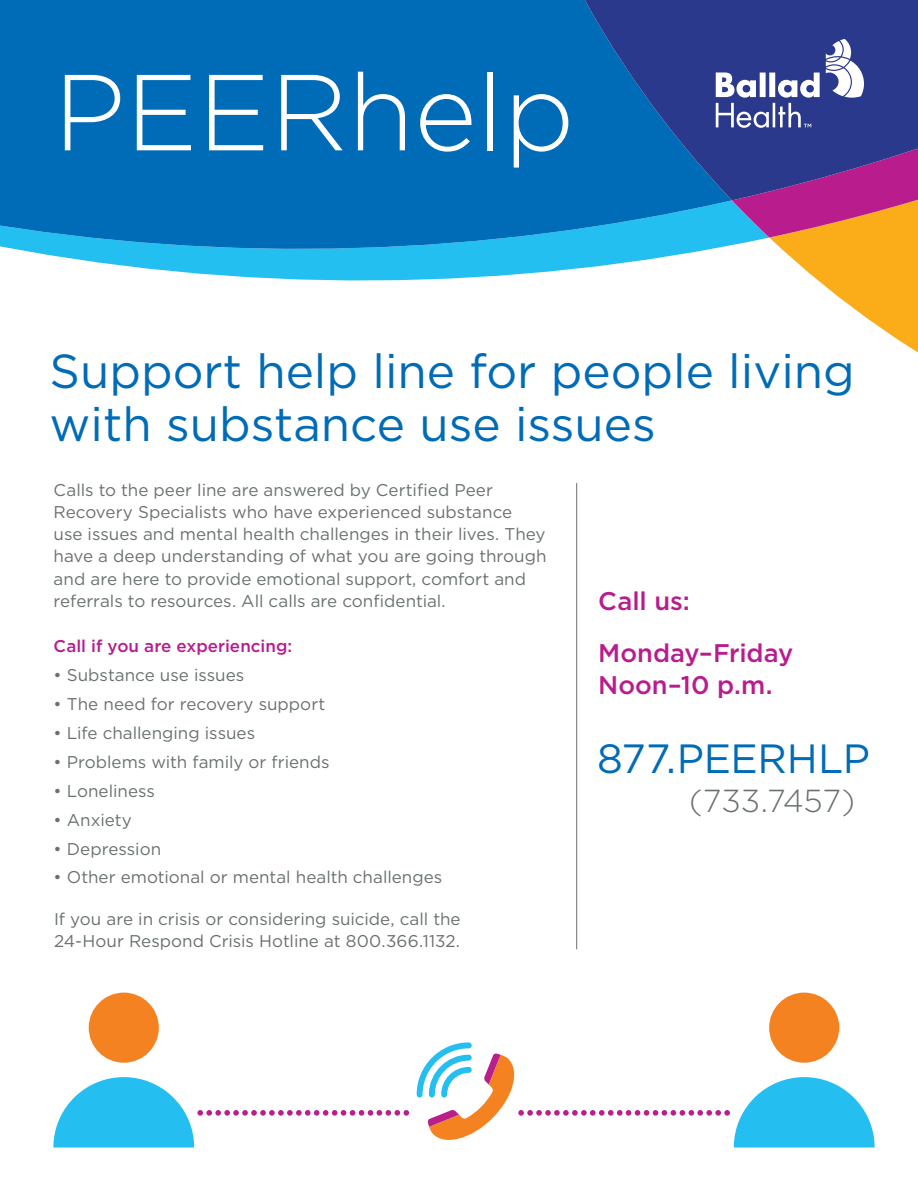
<style>
.page{position:relative;width:918px;height:1188px;background:#fff}
.page>*{position:absolute;margin:0;border:0;box-sizing:border-box;transform-origin:0 0}
.t1{font:300 107.7px "Gotham";color:#fff}
.t2{font:47.7px/53.1px "Gotham";color:#006bb6}
.t3{font:40.8px "Gotham";letter-spacing:-.01em;color:#006bb6}
.t4{font:300 31.8px "Gotham";letter-spacing:-.01em;color:#6a7071}
.t5{font:500 25.5px/51.8px "Gotham";color:#b91c8d}
.t6{font:16.95px/22px "Gotham";color:#6a7071}
.t7{font:500 16.95px "Gotham";color:#b91c8d}
</style>
<div class="page">
<svg style="left:119px;top:265px;width:488px;height:16px;fill:#23bff0"></svg>
<svg style="left:0;top:0;width:716px;height:265px;background:#0877be"></svg>
<svg style="left:479px;top:0;width:439px;height:200px;background:#1058a5"></svg>
<svg style="left:716px;top:39px;width:202px;height:314px"></svg>
<div style="left:89px;top:993px;width:70px;height:70px;background:#f58220;border-radius:50%"></div>
<div style="left:769px;top:993px;width:70px;height:70px;background:#f58220;border-radius:50%"></div>
<svg style="left:53px;top:1039px;width:822px;height:109px"></svg>
<hr style="left:576px;top:483px;width:1px;height:466px;background:#6c6d70">
<h1 class="t1" style="left:54px;top:44px;width:523px">PEERhelp</h1>
<h2 class="t2" style="left:50px;top:344px;width:807px">Support help line for people living with substance use issues</h2>
<p class="t6" style="left:54px;top:479px;width:494px">Calls to the peer line are answered by Certified Peer Recovery Specialists who have experienced substance<br>use issues and mental health challenges in their lives. They have a deep understanding of what you are going through and are here to provide emotional support, comfort and referrals to resources. All calls are confidential.</p>
<p class="t7" style="left:54px;top:635px;width:240px">Call if you are experiencing:</p>
<p class="t6" style="left:54px;top:664px;width:192px">• Substance use issues</p>
<p class="t6" style="left:54px;top:693px;width:273px">• The need for recovery support</p>
<p class="t6" style="left:54px;top:722px;width:203px">• Life challenging issues</p>
<p class="t6" style="left:54px;top:751px;width:277px">• Problems with family or friends</p>
<p class="t6" style="left:54px;top:780px;width:103px">• Loneliness</p>
<p class="t6" style="left:54px;top:808px;width:80px">• Anxiety</p>
<p class="t6" style="left:54px;top:837px;width:109px">• Depression</p>
<p class="t6" style="left:54px;top:866px;width:390px">• Other emotional or mental health challenges</p>
<p class="t6" style="left:54px;top:908px;width:408px">If you are in crisis or considering suicide, call the<br>24-Hour Respond Crisis Hotline at 800.366.1132.</p>
<h3 class="t5" style="left:598px;top:575px;width:196px">Call us:<br>Monday–Friday</h3>
<h3 class="t5" style="left:598px;top:659px;width:176px">Noon–10 p.m.</h3>
<h3 class="t3" style="left:597px;top:732px;width:275px">877.PEERHLP</h3>
<h3 class="t4" style="left:689px;top:780px;width:168px">(733.7457)</h3>
</div>
